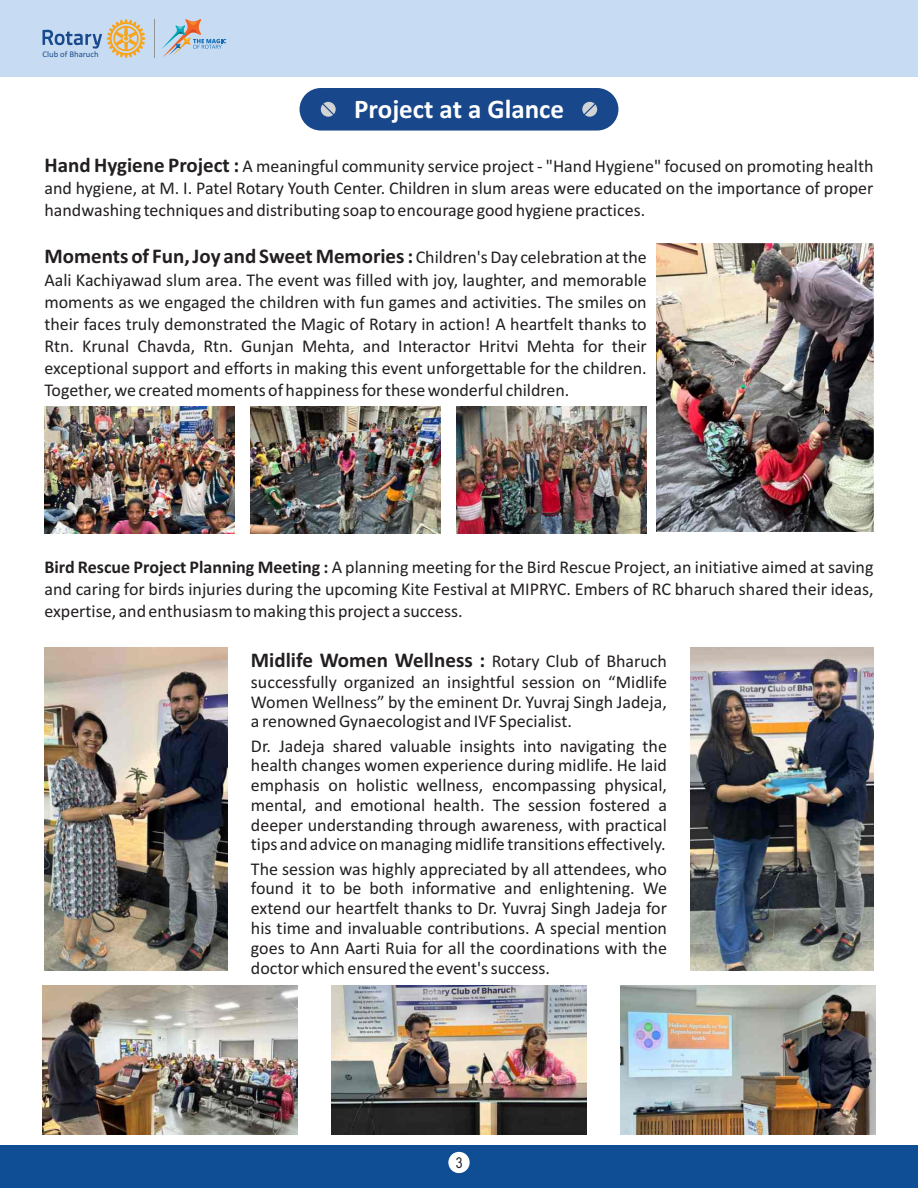
<style>
.page{position:relative;width:918px;height:1188px;background:#fff}
.page>*{position:absolute;margin:0;border:0;box-sizing:border-box;transform-origin:0 0}
.t1{font:700 27px "Calibri";color:#fff}
.t2{font:700 21px "Calibri";color:#231f20}
.t3{font:18px/19.8px "Calibri";color:#231f20;text-align:justify}
.t4{font:15px "Arial Narrow";color:#231f20}
.t5{font:8.7px "Calibri";color:#194b8c}
.s1{font-weight:700;font-size:21px}
.s2{font-weight:400;font-size:18px}
.s3{font-weight:700}
</style>
<div class="page">
<img style="left:44px;top:647px;width:183px;height:324px">
<img style="left:691px;top:647px;width:183px;height:324px">
<img style="left:42px;top:985px;width:255px;height:149px">
<img style="left:331px;top:985px;width:256px;height:149px">
<img style="left:621px;top:985px;width:255px;height:149px">
<div style="left:0;top:0;width:918px;height:77px;background:#c7dcf2"></div>
<svg style="left:43px;top:19px;width:102px;height:39px"></svg>
<hr style="left:155px;top:19px;width:1px;height:38px;background:#909496">
<svg style="left:162px;top:19px;width:64px;height:38px"></svg>
<div style="left:0;top:1145px;width:918px;height:43px;background:#0f4e94"></div>
<div style="left:448px;top:1152px;width:22px;height:21px;background:#fff;border-radius:50%"></div>
<div style="left:300px;top:88px;width:318px;height:43px;background:#18488b;border-radius:21px"></div>
<svg style="left:321px;top:102px;width:15px;height:15px"></svg>
<svg style="left:582px;top:102px;width:15px;height:15px"></svg>
<img style="left:657px;top:243px;width:217px;height:289px">
<img style="left:44px;top:406px;width:190px;height:127px">
<img style="left:251px;top:406px;width:190px;height:127px">
<img style="left:457px;top:406px;width:190px;height:127px">
<p class="t5" style="left:43px;top:50px;width:58px">Club of Bharuch</p>
<h1 class="t1" style="left:354px;top:98px;width:211px">Project at a Glance</h1>
<p class="t3" style="left:44px;top:156px;width:831px;line-height:22.4px"><span class="s1">Hand Hygiene Project :</span> A meaningful community service project - "Hand Hygiene" focused on promoting health and hygiene, at M. I. Patel Rotary Youth Center. Children in slum areas were educated on the importance of proper handwashing techniques and distributing soap to encourage good hygiene practices.</p>
<p class="t2" style="left:44px;top:247px;width:604px">Moments of Fun, Joy and Sweet Memories : <span class="s2">Children's Day celebration at the</span></p>
<p class="t3" style="left:44px;top:270px;width:604px;line-height:21.9px">Aali Kachiyawad slum area. The event was filled with joy, laughter, and memorable moments as we engaged the children with fun games and activities. The smiles on their faces truly demonstrated the Magic of Rotary in action! A heartfelt thanks to Rtn. Krunal Chavda, Rtn. Gunjan Mehta, and Interactor Hritvi Mehta for their exceptional support and efforts in making this event unforgettable for the children.<br>Together, we created moments of happiness for these wonderful children.</p>
<p class="t3" style="left:44px;top:557px;width:831px;line-height:21.9px"><span class="s3">Bird Rescue Project Planning Meeting :</span> A planning meeting for the Bird Rescue Project, an initiative aimed at saving and caring for birds injuries during the upcoming Kite Festival at MIPRYC. Embers of RC bharuch shared their ideas, expertise, and enthusiasm to making this project a success.</p>
<p class="t2" style="left:251px;top:652px;width:418px">Midlife Women Wellness : <span class="s2">Rotary Club of Bharuch</span></p>
<p class="t3" style="left:251px;top:673px;width:418px">successfully organized an insightful session on “Midlife Women Wellness” by the eminent Dr. Yuvraj Singh Jadeja, a renowned Gynaecologist and IVF Specialist.</p>
<p class="t3" style="left:251px;top:737px;width:418px">Dr. Jadeja shared valuable insights into navigating the health changes women experience during midlife. He laid emphasis on holistic wellness, encompassing physical, mental, and emotional health. The session fostered a deeper understanding through awareness, with practical tips and advice on managing midlife transitions effectively.</p>
<p class="t3" style="left:251px;top:860px;width:418px">The session was highly appreciated by all attendees, who found it to be both informative and enlightening. We extend our heartfelt thanks to Dr. Yuvraj Singh Jadeja for his time and invaluable contributions. A special mention goes to Ann Aarti Ruia for all the coordinations with the doctor which ensured the event's success.</p>
<p class="t4" style="left:456px;top:1157px;width:8px">3</p>
</div>
